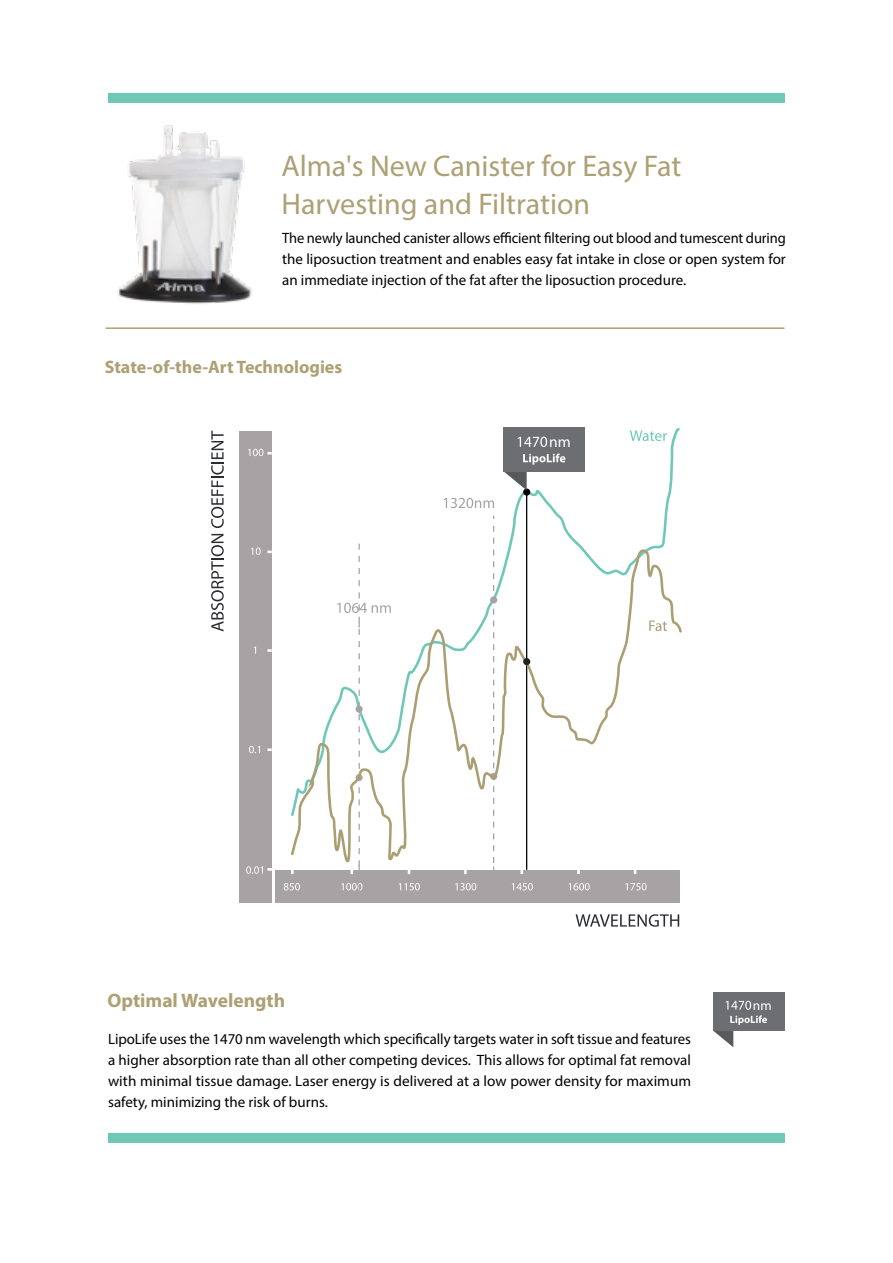
<style>
.page{position:relative;width:893px;height:1263px;background:#fff}
.page>*{position:absolute;margin:0;border:0;box-sizing:border-box;transform-origin:0 0}
.t1{font:30px/37.5px "Myriad Pro";color:#ada074}
.t2{font:700 19.5px "Myriad Pro";color:#ada074}
.t3{font:700 18px "Myriad Pro";color:#ada074}
.t4{font:15.6px "Myriad Pro";color:#fff}
.t5{font:15px/21px "Myriad Pro";color:#000;text-align:justify}
.t6{font:13.5px "Myriad Pro";color:#fff}
</style>
<div class="page">
<div style="left:108px;top:93px;width:677px;height:9px;background:#6ec8b8"></div>
<div style="left:108px;top:1134px;width:677px;height:9px;background:#6ec8b8"></div>
<img style="left:117px;top:125px;width:136px;height:179px">
<hr style="left:105px;top:327px;width:679px;height:2px;background:#aea075">
<svg style="left:211px;top:534px;width:13px;height:97px"></svg>
<svg style="left:211px;top:431px;width:13px;height:97px"></svg>
<svg style="left:576px;top:914px;width:103px;height:13px"></svg>
<div style="left:275px;top:870px;width:404px;height:32px;background:#a7a3a5"></div>
<div style="left:239px;top:431px;width:33px;height:471px;background:#a7a3a5"></div>
<svg style="left:291px;top:870px;width:3px;height:4px"></svg>
<svg style="left:464px;top:870px;width:3px;height:4px"></svg>
<svg style="left:520px;top:870px;width:3px;height:4px"></svg>
<svg style="left:577px;top:870px;width:3px;height:4px"></svg>
<svg style="left:284px;top:883px;width:16px;height:7px"></svg>
<svg style="left:249px;top:746px;width:11px;height:7px"></svg>
<svg style="left:251px;top:548px;width:10px;height:7px"></svg>
<svg style="left:399px;top:883px;width:21px;height:7px"></svg>
<svg style="left:455px;top:883px;width:21px;height:7px"></svg>
<svg style="left:512px;top:883px;width:21px;height:7px"></svg>
<svg style="left:569px;top:883px;width:21px;height:7px"></svg>
<svg style="left:625px;top:883px;width:21px;height:7px"></svg>
<svg style="left:246px;top:866px;width:26px;height:8px"></svg>
<svg style="left:267px;top:748px;width:5px;height:3px"></svg>
<svg style="left:267px;top:649px;width:5px;height:3px"></svg>
<svg style="left:248px;top:449px;width:24px;height:7px"></svg>
<svg style="left:358px;top:428px;width:322px;height:121px"></svg>
<svg style="left:341px;top:544px;width:50px;height:347px"></svg>
<svg style="left:493px;top:526px;width:1px;height:344px"></svg>
<hr style="left:526px;top:492px;width:1px;height:378px;background:#000">
<div style="left:523px;top:488px;width:7px;height:8px;background:#000;border-radius:50%"></div>
<svg style="left:630px;top:430px;width:37px;height:11px"></svg>
<div style="left:503px;top:427px;width:82px;height:44px;background:#6d6e71"></div>
<svg style="left:503px;top:453px;width:62px;height:37px"></svg>
<svg style="left:518px;top:437px;width:29px;height:10px"></svg>
<svg style="left:291px;top:549px;width:391px;height:314px"></svg>
<div style="left:523px;top:658px;width:7px;height:7px;background:#241f21;border-radius:50%"></div>
<div style="left:713px;top:992px;width:71px;height:39px;background:#6d6e71"></div>
<svg style="left:713px;top:1001px;width:54px;height:46px"></svg>
<h1 class="t1" style="left:282px;top:147px;width:401px">Alma's New Canister for Easy Fat<br>Harvesting and Filtration</h1>
<p class="t5" style="left:282px;top:227px;width:505px">The newly launched canister allows efficient filtering out blood and tumescent during the liposuction treatment and enables easy fat intake in close or open system for an immediate injection of the fat after the liposuction procedure.</p>
<p class="t3" style="left:105px;top:355px;width:239px">State-of-the-Art Technologies</p>
<p class="t4" style="left:549px;top:432px;width:23px">nm</p>
<h2 class="t2" style="left:107px;top:988px;width:179px">Optimal Wavelength</h2>
<p class="t6" style="left:753px;top:997px;width:20px">nm</p>
<p class="t5" style="left:108px;top:1028px;width:585px">LipoLife uses the 1470 nm wavelength which specifically targets water in soft tissue and features a higher absorption rate than all other competing devices. This allows for optimal fat removal with minimal tissue damage. Laser energy is delivered at a low power density for maximum safety, minimizing the risk of burns.</p>
</div>
